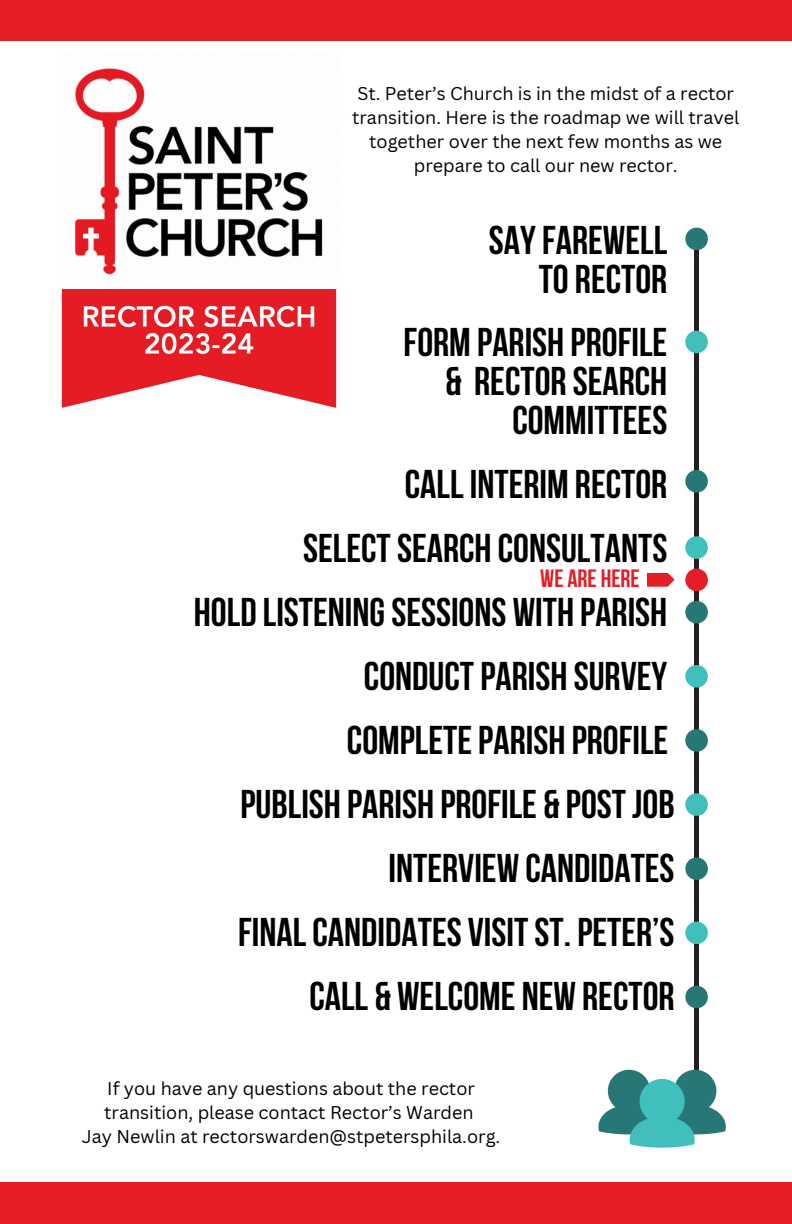
<style>
.page{position:relative;width:792px;height:1224px;background:#fff}
.page>*{position:absolute;margin:0;border:0;box-sizing:border-box;transform-origin:0 0}
.t1{font:700 40px "Bebas Neue";color:#000}
.t2{font:700 25px "Bebas Neue";color:#e51d24}
.t3{font:18px/24px "Canva Sans";color:#000;text-align:center}
</style>
<div class="page">
<div style="left:0;top:0;width:792px;height:41px;background:#e51d24"></div>
<svg style="left:685px;top:228px;width:23px;height:22px"></svg>
<hr style="left:694px;top:250px;width:4px;height:956px;background:#231f20">
<svg style="left:685px;top:331px;width:23px;height:22px"></svg>
<svg style="left:685px;top:470px;width:23px;height:23px"></svg>
<svg style="left:685px;top:536px;width:23px;height:23px"></svg>
<svg style="left:685px;top:601px;width:23px;height:22px"></svg>
<svg style="left:685px;top:665px;width:23px;height:23px"></svg>
<svg style="left:685px;top:729px;width:23px;height:23px"></svg>
<svg style="left:685px;top:793px;width:23px;height:23px"></svg>
<svg style="left:685px;top:857px;width:23px;height:23px"></svg>
<svg style="left:685px;top:922px;width:23px;height:22px"></svg>
<svg style="left:685px;top:569px;width:23px;height:22px"></svg>
<svg style="left:647px;top:573px;width:28px;height:14px"></svg>
<svg style="left:685px;top:986px;width:23px;height:22px"></svg>
<div style="left:609px;top:1113px;width:183px;height:80px;background:#fff"></div>
<div style="left:0;top:1182px;width:792px;height:42px;background:#e51d24"></div>
<svg style="left:598px;top:1070px;width:128px;height:78px"></svg>
<img style="left:61px;top:68px;width:276px;height:340px">
<p class="t3" style="left:352px;top:81px;width:389px">St. Peter’s Church is in the midst of a rector transition. Here is the roadmap we will travel together over the next few months as we prepare to call our new rector.</p>
<p class="t1" style="left:489px;top:224px;width:180px">SAYFAREWELL</p>
<p class="t1" style="left:539px;top:263px;width:130px">TO RECTOR</p>
<p class="t1" style="left:404px;top:326px;width:265px">FORM PARISH PROFILE</p>
<p class="t1" style="left:445px;top:365px;width:224px">&amp; RECTOR SEARCH</p>
<p class="t1" style="left:512px;top:404px;width:156px">COMMITTEES</p>
<p class="t1" style="left:405px;top:468px;width:264px">CALLINTERIM RECTOR</p>
<p class="t1" style="left:303px;top:532px;width:366px">SELECTSEARCH CONSULTANTS</p>
<p class="t2" style="left:540px;top:568px;width:101px">WE ARE HERE</p>
<p class="t1" style="left:194px;top:596px;width:475px">HOLD LISTENINGSESSIONS WITH PARISH</p>
<p class="t1" style="left:364px;top:660px;width:305px">CONDUCTPARISH SURVEY</p>
<p class="t1" style="left:347px;top:724px;width:323px">COMPLETEPARISH PROFILE</p>
<p class="t1" style="left:241px;top:788px;width:435px">PUBLISH PARISH PROFILE &amp; POSTJOB</p>
<p class="t1" style="left:389px;top:852px;width:287px">INTERVIEW CANDIDATES</p>
<p class="t1" style="left:238px;top:916px;width:438px">FINALCANDIDATES VISITST. PETER’S</p>
<p class="t1" style="left:309px;top:980px;width:367px">CALL &amp; WELCOME NEW RECTOR</p>
<p class="t3" style="left:104px;top:1076px;width:372px;text-align:left">If you have any questions about the rector transition, please contact Rector’s Warden</p>
<p class="t3" style="left:82px;top:1124px;width:420px">Jay Newlin at rectorswarden@stpetersphila.org.</p>
</div>
